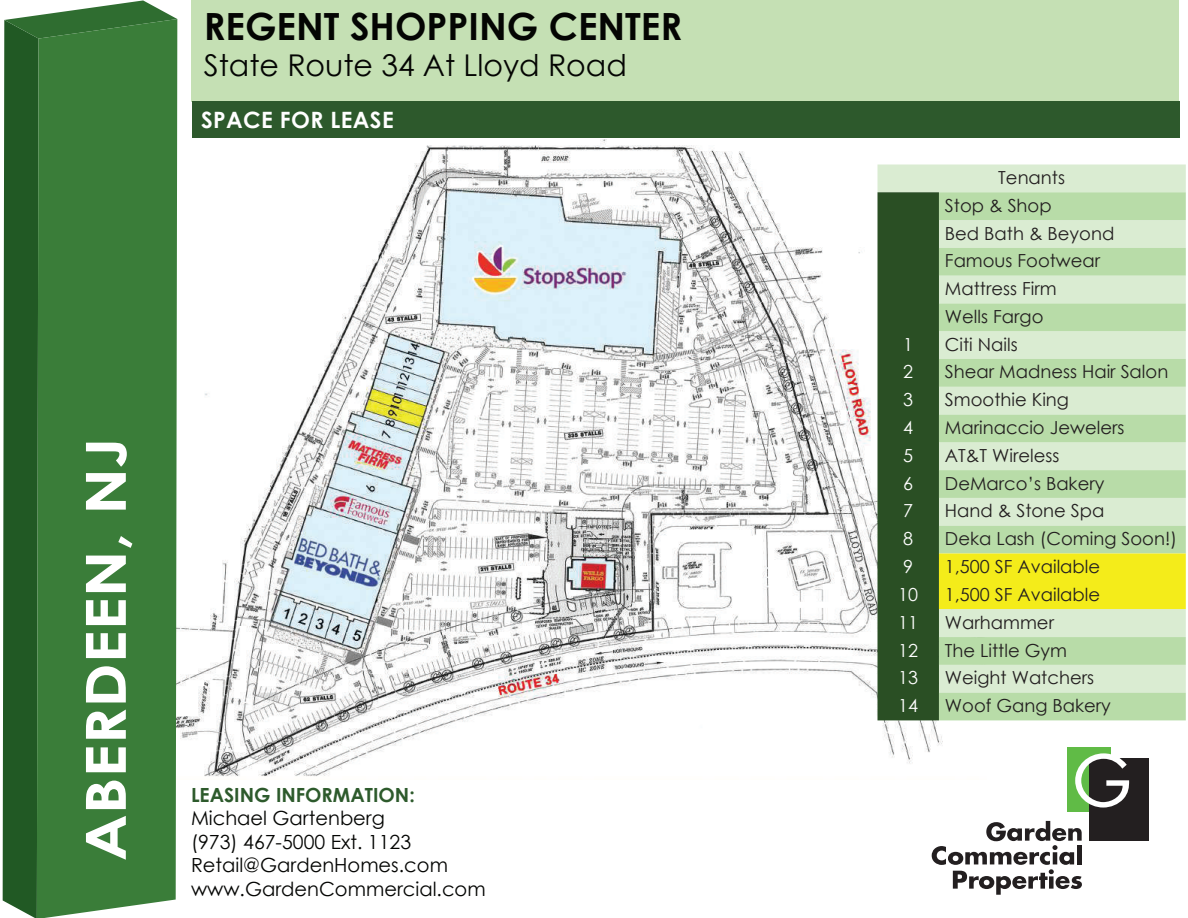
<style>
.page{position:relative;width:1188px;height:918px;background:#fff}
.page>*{position:absolute;margin:0;border:0;box-sizing:border-box;transform-origin:0 0}
.t1{font:700 55.5px "Century Gothic";color:#fff;scale:1.14 1}
.t2{font:700 37.5px "Century Gothic";color:#040503}
.t3{font:30px "Century Gothic";color:#040503}
.t4{font:700 22.5px "Century Gothic";letter-spacing:.02em;color:#fff}
.t5{font:19.5px/23.4px "Century Gothic";color:#040503}
.t6{font:700 19.5px "Century Gothic";color:#2d5a2c}
.t7{font:18px/27.8px "Century Gothic";color:#231f20}
.t8{font:18px "Century Gothic";color:#fff}
</style>
<div class="page">
<img style="left:177px;top:122px;width:809px;height:655px">
<div style="left:192px;top:0;width:987px;height:102px;background:#c5e0b4"></div>
<svg style="left:3px;top:0;width:174px;height:918px;background:#346837"></svg>
<div style="left:37px;top:19px;width:140px;height:899px;background:#3a7d39"></div>
<div style="left:192px;top:101px;width:988px;height:36px;background:#2d592c"></div>
<div style="left:1067px;top:748px;width:43px;height:64px;background:#60bb46"></div>
<div style="left:1089px;top:758px;width:60px;height:83px;background:#231f20"></div>
<svg style="left:932px;top:821px;width:150px;height:74px"></svg>
<svg style="left:1075px;top:753px;width:54px;height:55px"></svg>
<div style="left:878px;top:165px;width:308px;height:27px;background:#daecd2"></div>
<svg style="left:878px;top:192px;width:308px;height:528px;background:#abc58f"></svg>
<h2 class="t2" style="left:204px;top:-2px;width:480px">REGENT SHOPPING CENTER</h2>
<h3 class="t3" style="left:204px;top:44px;width:425px">State Route 34 At Lloyd Road</h3>
<p class="t4" style="left:201px;top:103px;width:194px">SPACE FOR LEASE</p>
<h1 class="t1" style="left:64px;top:861px;width:373px;rotate:-90deg">ABERDEEN, NJ</h1>
<p class="t6" style="left:191px;top:780px;width:225px">LEASING INFORMATION:</p>
<p class="t5" style="left:191px;top:806px;width:296px">Michael Gartenberg<br>(973) 467-5000 Ext. 1123<br>Retail@GardenHomes.com www.GardenCommercial.com</p>
<p class="t7" style="left:945px;top:163px;width:171px;text-indent:53px">Tenants<br>Stop &amp; Shop<br>Bed Bath &amp; Beyond<br>Famous Footwear<br>Mattress Firm<br>Wells Fargo</p>
<p class="t8" style="left:903px;top:332px;width:11px">1</p>
<p class="t7" style="left:945px;top:330px;width:74px">Citi Nails</p>
<p class="t8" style="left:903px;top:359px;width:11px">2</p>
<p class="t7" style="left:945px;top:358px;width:225px">Shear Madness Hair Salon</p>
<p class="t8" style="left:903px;top:387px;width:11px">3</p>
<p class="t7" style="left:945px;top:386px;width:126px">Smoothie King</p>
<p class="t8" style="left:903px;top:415px;width:11px">4</p>
<p class="t7" style="left:945px;top:413px;width:181px">Marinaccio Jewelers</p>
<p class="t8" style="left:903px;top:443px;width:11px">5</p>
<p class="t7" style="left:945px;top:441px;width:116px">AT&amp;T Wireless</p>
<p class="t8" style="left:903px;top:471px;width:11px">6</p>
<p class="t7" style="left:945px;top:469px;width:161px">DeMarco’s Bakery</p>
<p class="t8" style="left:903px;top:498px;width:11px">7</p>
<p class="t7" style="left:945px;top:497px;width:161px">Hand &amp; Stone Spa</p>
<p class="t8" style="left:903px;top:526px;width:11px">8</p>
<p class="t7" style="left:945px;top:525px;width:234px">Deka Lash (Coming Soon!)</p>
<p class="t8" style="left:903px;top:554px;width:11px">9</p>
<p class="t7" style="left:945px;top:552px;width:157px">1,500 SF Available</p>
<p class="t8" style="left:898px;top:582px;width:21px">10</p>
<p class="t7" style="left:945px;top:580px;width:157px">1,500 SF Available</p>
<p class="t8" style="left:898px;top:609px;width:21px">11</p>
<p class="t7" style="left:945px;top:608px;width:111px">Warhammer</p>
<p class="t8" style="left:898px;top:637px;width:21px">12</p>
<p class="t7" style="left:945px;top:636px;width:123px">The Little Gym</p>
<p class="t8" style="left:898px;top:665px;width:21px">13</p>
<p class="t7" style="left:945px;top:664px;width:151px">Weight Watchers</p>
<p class="t8" style="left:898px;top:693px;width:21px">14</p>
<p class="t7" style="left:945px;top:691px;width:167px">Woof Gang Bakery</p>
</div>
